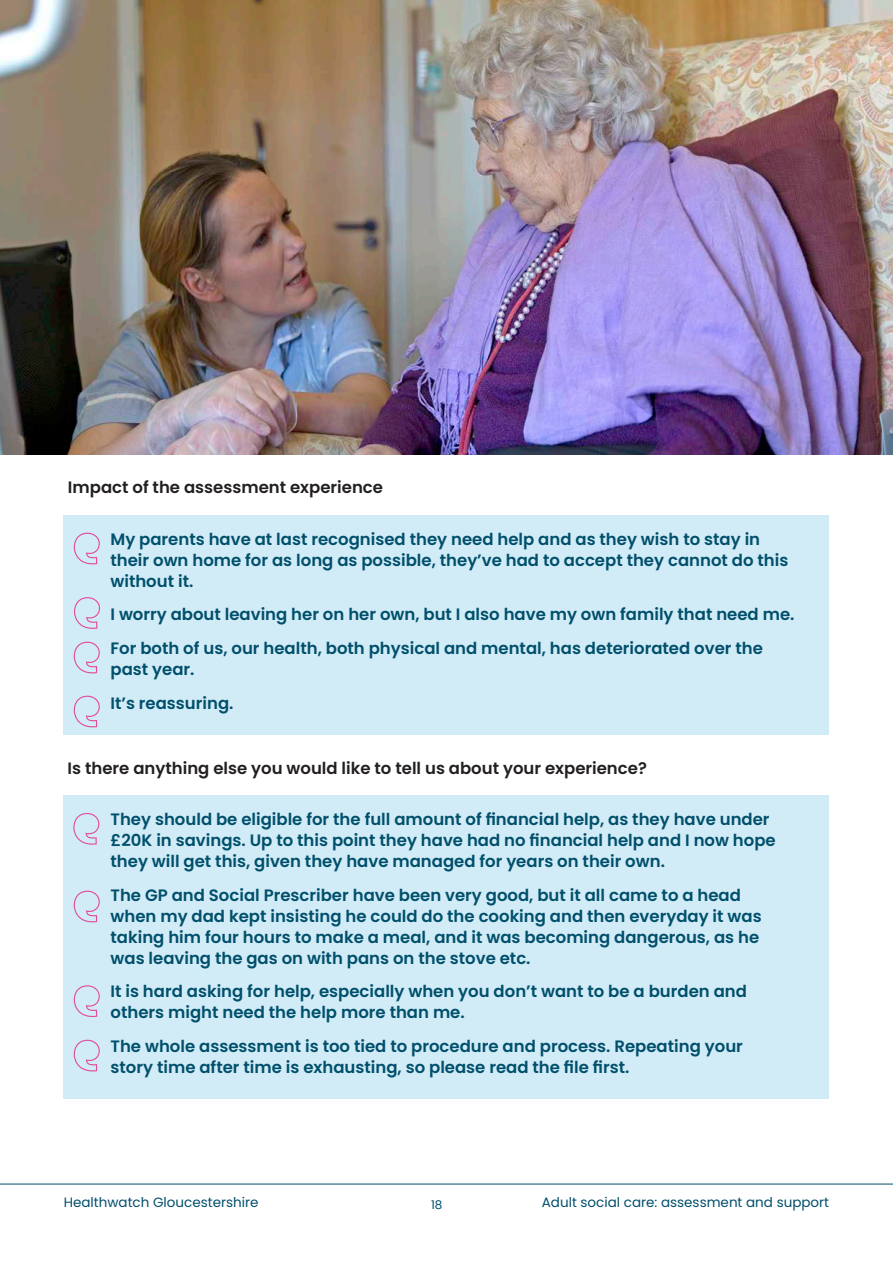
<style>
.page{position:relative;width:893px;height:1263px;background:#fff}
.page>*{position:absolute;margin:0;border:0;box-sizing:border-box;transform-origin:0 0}
.Content_paragraphs{font:600 16.5px/21px "Poppins";color:#004f6b}
.Content_paragraphs-2{font:600 16.5px "Poppins";color:#231f20}
.t1{font:13.5px "Poppins";color:#004f6b}
.t2{font:12px "Poppins";color:#004f6b}
</style>
<div class="page">
<hr style="left:0;top:1184px;width:893px;height:1px;background:#004f6b">
<div style="left:64px;top:516px;width:765px;height:219px;background:#d2ecf7"></div>
<svg style="left:74px;top:533px;width:26px;height:31px"></svg>
<svg style="left:74px;top:696px;width:26px;height:31px"></svg>
<svg style="left:74px;top:642px;width:26px;height:31px"></svg>
<svg style="left:74px;top:597px;width:26px;height:32px"></svg>
<div style="left:64px;top:796px;width:765px;height:303px;background:#d2ecf7"></div>
<svg style="left:73px;top:813px;width:26px;height:32px"></svg>
<svg style="left:74px;top:1040px;width:26px;height:31px"></svg>
<svg style="left:74px;top:985px;width:26px;height:32px"></svg>
<svg style="left:74px;top:891px;width:26px;height:31px"></svg>
<img style="left:0;top:0;width:893px;height:455px">
<p class="Content_paragraphs-2" style="left:68px;top:478px;width:317px">Impact of the assessment experience</p>
<p class="Content_paragraphs" style="left:110px;top:528px;width:679px">My parents have at last recognised they need help and as they wish to stay in their own home for as long as possible, they’ve had to accept they cannot do this without it.</p>
<p class="Content_paragraphs" style="left:110px;top:604px;width:685px">I worry about leaving her on her own, but I also have my own family that need me.</p>
<p class="Content_paragraphs" style="left:110px;top:638px;width:654px">For both of us, our health, both physical and mental, has deteriorated over the past year.</p>
<p class="Content_paragraphs" style="left:110px;top:693px;width:125px">It’s reassuring.</p>
<p class="Content_paragraphs-2" style="left:68px;top:758px;width:581px">Is there anything else you would like to tell us about your experience?</p>
<p class="Content_paragraphs" style="left:111px;top:809px;width:667px">They should be eligible for the full amount of financial help, as they have under £20K in savings. Up to this point they have had no financial help and I now hope they will get this, given they have managed for years on their own.</p>
<p class="Content_paragraphs" style="left:111px;top:884px;width:653px">The GP and Social Prescriber have been very good, but it all came to a head when my dad kept insisting he could do the cooking and then everyday it was taking him four hours to make a meal, and it was becoming dangerous, as he was leaving the gas on with pans on the stove etc.</p>
<p class="Content_paragraphs" style="left:111px;top:981px;width:638px">It is hard asking for help, especially when you don’t want to be a burden and others might need the help more than me.</p>
<p class="Content_paragraphs" style="left:111px;top:1036px;width:634px">The whole assessment is too tied to procedure and process. Repeating your story time after time is exhausting, so please read the file first.</p>
<p class="t1" style="left:64px;top:1194px;width:196px">Healthwatch Gloucestershire</p>
<p class="t2" style="left:431px;top:1198px;width:13px">18</p>
<p class="t1" style="left:542px;top:1194px;width:289px">Adult social care: assessment and support</p>
</div>
